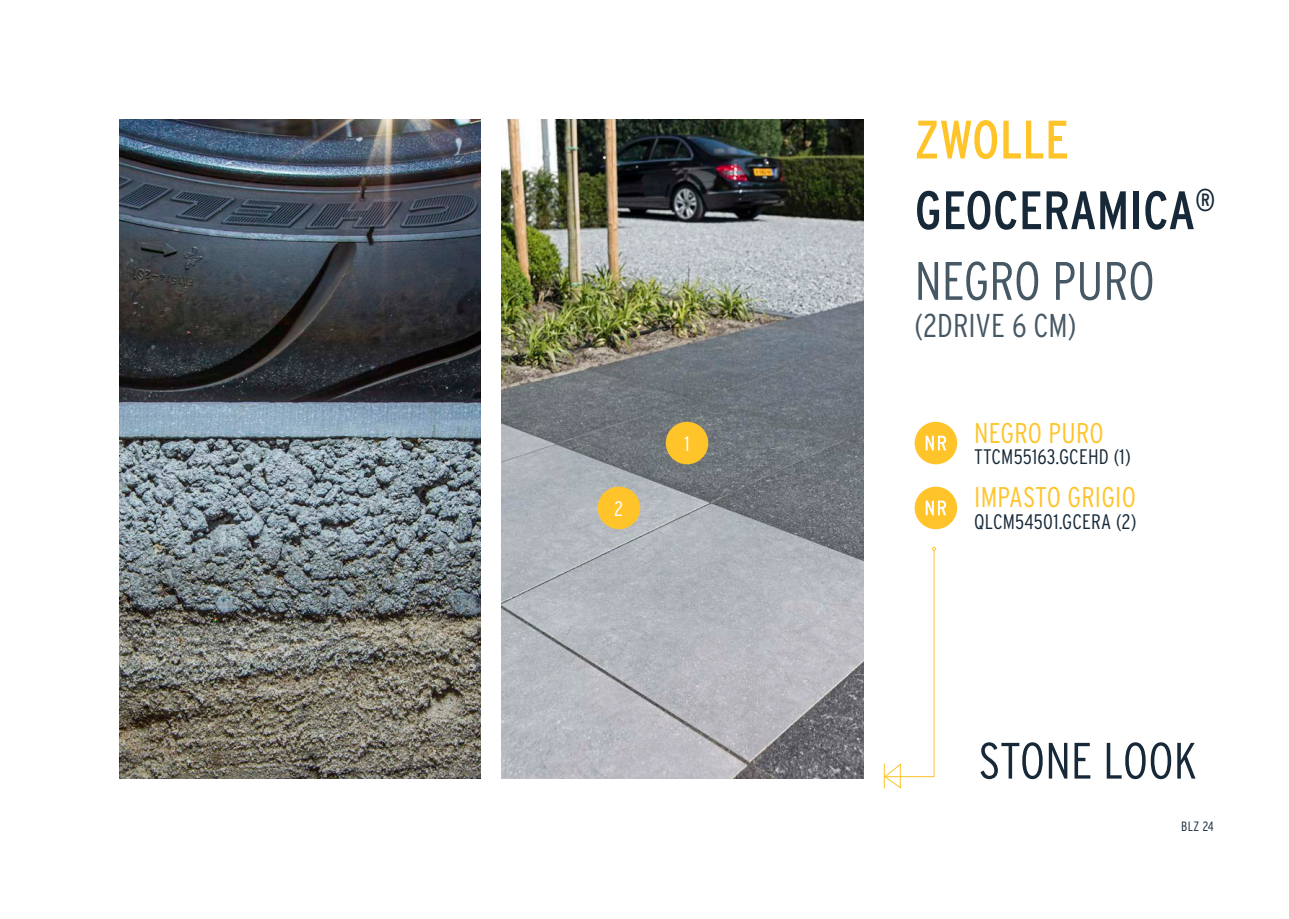
<style>
.page{position:relative;width:1289px;height:919px;background:#fff}
.page>*{position:absolute;margin:0;border:0;box-sizing:border-box;transform-origin:0 0}
.t1{font:condensed 54px "Interstate Plus";color:#172938}
.t2{font:300 condensed 54px "Interstate Plus";color:#475865}
.t3{font:condensed 54px "Interstate Plus";color:#fec42a}
.t4{font:300 condensed 51px "Interstate Plus";color:#172938}
.t5{font:300 condensed 33px "Interstate Plus";color:#475865}
.t6{font:300 condensed 28.5px "Interstate Plus";letter-spacing:.01em;color:#fec42a}
.t7{font:300 condensed 21px "Interstate Plus";letter-spacing:.01em;color:#172938}
.t8{font:300 condensed 21px "Interstate Plus";color:#fff}
.t9{font:300 condensed 13.5px "Interstate Plus";color:#172938}
</style>
<div class="page">
<div style="left:914px;top:486px;width:43px;height:43px;background:#fec42a;border-radius:50%"></div>
<svg style="left:925px;top:500px;width:21px;height:15px"></svg>
<img style="left:501px;top:119px;width:362px;height:659px">
<img style="left:119px;top:119px;width:361px;height:659px">
<svg style="left:883px;top:547px;width:52px;height:242px"></svg>
<div style="left:914px;top:422px;width:43px;height:42px;background:#fec42a;border-radius:50%"></div>
<svg style="left:925px;top:435px;width:21px;height:15px"></svg>
<div style="left:665px;top:422px;width:43px;height:42px;background:#fec42a;border-radius:50%"></div>
<div style="left:597px;top:486px;width:43px;height:43px;background:#fec42a;border-radius:50%"></div>
<p class="t8" style="left:614px;top:496px;width:10px">2</p>
<p class="t8" style="left:684px;top:431px;width:7px">1</p>
<p class="t3" style="left:914px;top:109px;width:156px">ZWOLLE</p>
<p class="t1" style="left:914px;top:180px;width:302px">GEOCERAMICA<sup>®</sup></p>
<p class="t2" style="left:914px;top:250px;width:242px">NEGRO PURO</p>
<p class="t5" style="left:914px;top:307px;width:163px">(2DRIVE 6 CM)</p>
<p class="t6" style="left:974px;top:416px;width:131px">NEGRO PURO</p>
<p class="t7" style="left:974px;top:445px;width:158px">TTCM55163.GCEHD (1)</p>
<p class="t6" style="left:974px;top:481px;width:163px">IMPASTO GRIGIO</p>
<p class="t7" style="left:974px;top:510px;width:164px">QLCM54501.GCERA (2)</p>
<p class="t4" style="left:978px;top:731px;width:220px">STONE LOOK</p>
<p class="t9" style="left:1181px;top:818px;width:34px">BLZ 24</p>
</div>
